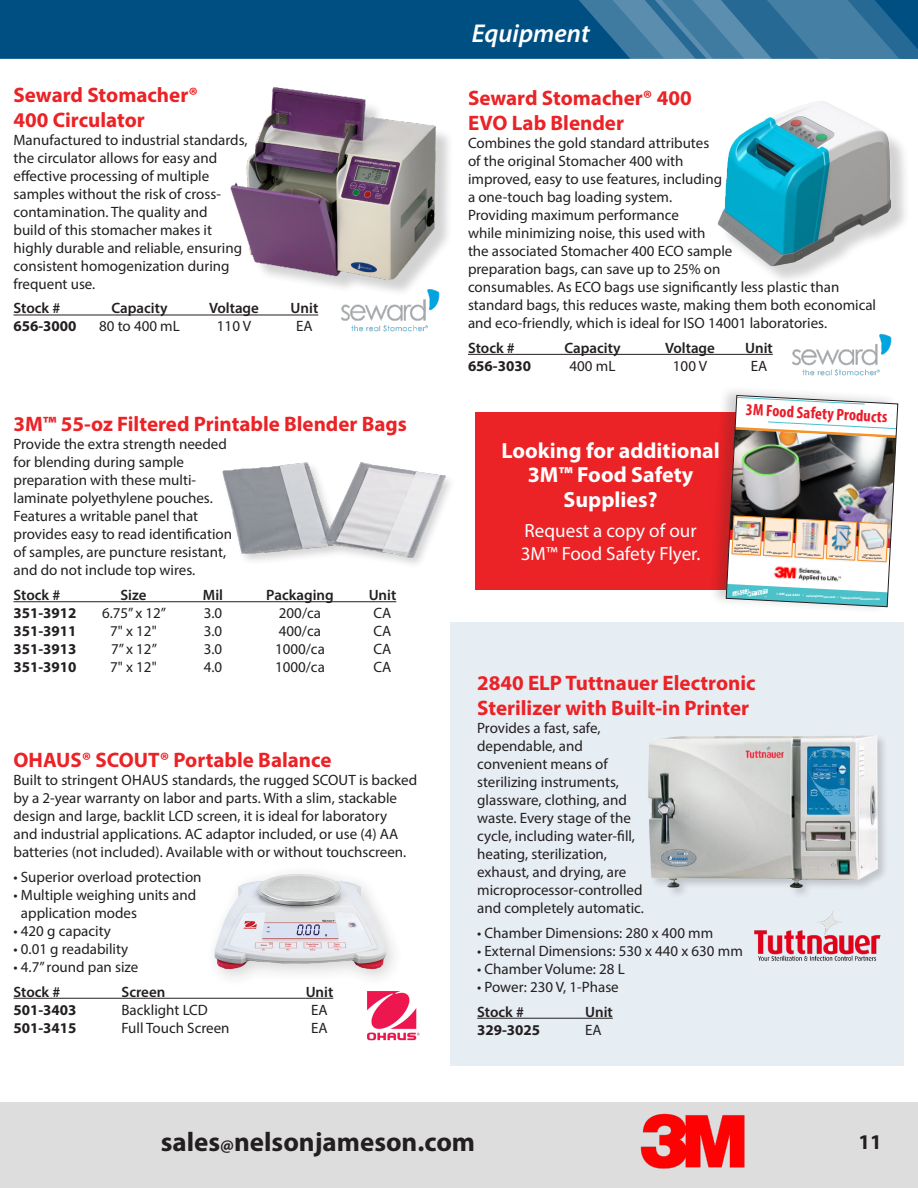
<style>
.page{position:relative;width:918px;height:1188px;background:#fff}
.page>*{position:absolute;margin:0;border:0;box-sizing:border-box;transform-origin:0 0}
.t1{font:700 27px "Myriad Pro";color:#231f20}
.Product_Title{font:italic 600 25.8px "Myriad Pro";color:#fff}
.t2{font:700 21.9px/24.3px "Myriad Pro";color:#fff;text-align:center}
.Product_Title-2{font:700 21px/25.2px "Myriad Pro";color:#eb2226}
.t3{font:700 21px "Myriad Pro";color:#231f20}
.t4{font:19.05px/23px "Myriad Pro";color:#fff}
.t5{font:700 condensed 16.65px "Myriad Pro";color:#eb1c29}
.Body{font:15px/18px "Myriad Pro";color:#231f20}
.Chart_Data{font:15px "Myriad Pro";color:#231f20}
.Chart_Title{font:600 15px "Myriad Pro";color:#231f20}
.Chart_Data-2{font:700 15px "Myriad Pro";color:#231f20}
.t6{font:italic 700 3.45px "Myriad Pro";color:#fff}
.t7{font:600 2.7px/2.8px "Myriad Pro";color:#231f20;text-align:center}
.s1{font-size:18px}
</style>
<div class="page">
<div style="left:0;top:0;width:572px;height:59px;background:#004f83"></div>
<svg style="left:572px;top:0;width:346px;height:59px;background:#37749d"></svg>
<div style="left:0;top:1102px;width:918px;height:86px;background:#dedddd"></div>
<div style="left:450px;top:622px;width:454px;height:444px;background:#e6edf3"></div>
<img style="left:640px;top:1113px;width:105px;height:56px">
<img style="left:366px;top:991px;width:54px;height:50px">
<img style="left:214px;top:873px;width:180px;height:100px">
<hr style="left:14px;top:998px;width:319px;height:1px;background:#231f20">
<hr style="left:468px;top:354px;width:305px;height:1px;background:#231f20">
<img style="left:792px;top:334px;width:100px;height:42px">
<img style="left:717px;top:101px;width:188px;height:174px">
<hr style="left:14px;top:315px;width:304px;height:1px;background:#231f20">
<img style="left:341px;top:297px;width:99px;height:35px">
<div style="left:234px;top:90px;width:220px;height:207px;background:#231f20;opacity:.2"></div>
<img style="left:230px;top:87px;width:209px;height:196px">
<img style="left:648px;top:735px;width:237px;height:160px">
<img style="left:754px;top:911px;width:127px;height:50px">
<hr style="left:477px;top:1018px;width:136px;height:1px;background:#231f20">
<hr style="left:14px;top:601px;width:382px;height:1px;background:#231f20">
<img style="left:222px;top:462px;width:228px;height:102px">
<div style="left:476px;top:412px;width:365px;height:178px;background:#eb2226"></div>
<div style="left:709px;top:385px;width:189px;height:229px;background:#231f20;opacity:.2"></div>
<img style="left:726px;top:395px;width:172px;height:212px">
<p class="Product_Title-2" style="left:14px;top:81px;width:186px">Seward Stomacher®<br>400 Circulator</p>
<p class="Body" style="left:14px;top:130px;width:236px">Manufactured to industrial standards, the circulator allows for easy and effective processing of multiple samples without the risk of cross&shy;contamination. The quality and<br>build of this stomacher makes it highly durable and reliable, ensuring consistent homogenization during frequent use.</p>
<p class="Chart_Title" style="left:14px;top:299px;width:48px">Stock #</p>
<p class="Chart_Title" style="left:111px;top:299px;width:58px">Capacity</p>
<p class="Chart_Title" style="left:209px;top:299px;width:51px">Voltage</p>
<p class="Chart_Title" style="left:291px;top:299px;width:29px">Unit</p>
<p class="Chart_Data-2" style="left:14px;top:317px;width:65px">656-3000</p>
<p class="Chart_Data" style="left:99px;top:317px;width:82px">80 to 400 mL</p>
<p class="Chart_Data" style="left:217px;top:317px;width:36px">110 V</p>
<p class="Chart_Data" style="left:296px;top:317px;width:18px">EA</p>
<p class="Product_Title-2" style="left:14px;top:411px;width:395px">3M™ 55-oz Filtered Printable Blender Bags</p>
<p class="Body" style="left:14px;top:435px;width:220px">Provide the extra strength needed for blending during sample preparation with these multi&shy;laminate polyethylene pouches.<br>Features a writable panel that provides easy to read identification of samples, are puncture resistant, and do not include top wires.</p>
<p class="Chart_Title" style="left:14px;top:586px;width:48px">Stock #</p>
<p class="Chart_Title" style="left:120px;top:586px;width:28px">Size</p>
<p class="Chart_Title" style="left:203px;top:586px;width:22px">Mil</p>
<p class="Chart_Title" style="left:266px;top:586px;width:69px">Packaging</p>
<p class="Chart_Title" style="left:369px;top:586px;width:29px">Unit</p>
<p class="Chart_Data-2" style="left:14px;top:603px;width:65px">351-3912</p>
<p class="Chart_Data" style="left:102px;top:604px;width:66px">6.75” x 12”</p>
<p class="Chart_Data" style="left:204px;top:604px;width:20px">3.0</p>
<p class="Chart_Data" style="left:279px;top:604px;width:44px">200/ca</p>
<p class="Chart_Data" style="left:374px;top:604px;width:19px">CA</p>
<p class="Chart_Data-2" style="left:14px;top:621px;width:65px">351-3911</p>
<p class="Chart_Data" style="left:110px;top:622px;width:48px">7" x 12"</p>
<p class="Chart_Data" style="left:204px;top:622px;width:20px">3.0</p>
<p class="Chart_Data" style="left:279px;top:622px;width:44px">400/ca</p>
<p class="Chart_Data" style="left:374px;top:622px;width:19px">CA</p>
<p class="Chart_Data-2" style="left:14px;top:639px;width:65px">351-3913</p>
<p class="Chart_Data" style="left:111px;top:640px;width:47px">7” x 12”</p>
<p class="Chart_Data" style="left:204px;top:640px;width:20px">3.0</p>
<p class="Chart_Data" style="left:275px;top:640px;width:51px">1000/ca</p>
<p class="Chart_Data" style="left:374px;top:640px;width:19px">CA</p>
<p class="Chart_Data-2" style="left:14px;top:657px;width:65px">351-3910</p>
<p class="Chart_Data" style="left:110px;top:658px;width:48px">7" x 12"</p>
<p class="Chart_Data" style="left:204px;top:658px;width:20px">4.0</p>
<p class="Chart_Data" style="left:275px;top:658px;width:51px">1000/ca</p>
<p class="Chart_Data" style="left:374px;top:658px;width:19px">CA</p>
<p class="Product_Title-2" style="left:14px;top:747px;width:320px">OHAUS® SCOUT® Portable Balance</p>
<p class="Body" style="left:14px;top:771px;width:405px">Built to stringent OHAUS standards, the rugged SCOUT is backed by a 2-year warranty on labor and parts. With a slim, stackable design and large, backlit LCD screen, it is ideal for laboratory<br>and industrial applications. AC adaptor included, or use (4) AA batteries (not included). Available with or without touchscreen.</p>
<p class="Body" style="left:14px;top:868px;width:190px">• Superior overload protection</p>
<p class="Body" style="left:21px;top:886px;width:177px;text-indent:-7px">• Multiple weighing units and application modes</p>
<p class="Body" style="left:14px;top:922px;width:99px">• 420 g capacity</p>
<p class="Body" style="left:14px;top:940px;width:116px">• 0.01 g readability</p>
<p class="Body" style="left:14px;top:958px;width:126px">• 4.7” round pan size</p>
<p class="Chart_Title" style="left:14px;top:982px;width:48px">Stock #</p>
<p class="Chart_Title" style="left:122px;top:982px;width:45px">Screen</p>
<p class="Chart_Title" style="left:306px;top:982px;width:29px">Unit</p>
<p class="Chart_Data-2" style="left:14px;top:1000px;width:65px">501-3403</p>
<p class="Chart_Data" style="left:121px;top:1000px;width:88px">Backlight LCD</p>
<p class="Chart_Data" style="left:311px;top:1000px;width:18px">EA</p>
<p class="Chart_Data-2" style="left:14px;top:1018px;width:65px">501-3415</p>
<p class="Chart_Data" style="left:121px;top:1018px;width:110px">Full Touch Screen</p>
<p class="Chart_Data" style="left:311px;top:1018px;width:18px">EA</p>
<p class="Product_Title" style="left:472px;top:16px;width:119px">Equipment</p>
<p class="Product_Title-2" style="left:468px;top:85px;width:225px">Seward Stomacher® 400<br>EVO Lab Blender</p>
<p class="Body" style="left:468px;top:134px;width:410px">Combines the gold standard attributes<br>of the original Stomacher 400 with<br>improved, easy to use features, including<br>a one-touch bag loading system.<br>Providing maximum performance<br>while minimizing noise, this used with<br>the associated Stomacher 400 ECO sample<br>preparation bags, can save up to 25% on<br>consumables. As ECO bags use significantly less plastic than standard bags, this reduces waste, making them both economical and eco-friendly, which is ideal for ISO 14001 laboratories.</p>
<p class="Chart_Title" style="left:468px;top:338px;width:48px">Stock #</p>
<p class="Chart_Title" style="left:564px;top:338px;width:58px">Capacity</p>
<p class="Chart_Title" style="left:665px;top:338px;width:51px">Voltage</p>
<p class="Chart_Title" style="left:745px;top:338px;width:29px">Unit</p>
<p class="Chart_Data-2" style="left:468px;top:356px;width:65px">656-3030</p>
<p class="Chart_Data" style="left:570px;top:357px;width:47px">400 mL</p>
<p class="Chart_Data" style="left:673px;top:357px;width:36px">100 V</p>
<p class="Chart_Data" style="left:751px;top:357px;width:18px">EA</p>
<p class="t2" style="left:501px;top:438px;width:220px">Looking for additional<br>3M™ Food Safety<br>Supplies?</p>
<p class="t4" style="left:521px;top:519px;width:181px">Request a copy of our<br>3M™ Food Safety Flyer.</p>
<p class="t5" style="left:746px;top:399px;width:143px;rotate:3deg">3M Food Safety Products</p>
<p class="t7" style="left:734px;top:543px;width:27px;rotate:3deg">3M™ Clean-Trace™<br>Hygiene Monitoring &amp;<br>Management System</p>
<p class="t7" style="left:767px;top:551px;width:23px;rotate:3deg">3M™ Allergen Tests</p>
<p class="t7" style="left:798px;top:553px;width:24px;rotate:3deg">3M™ Petrifi lm Plates</p>
<p class="t7" style="left:829px;top:554px;width:24px;rotate:3deg">3M™ Sponge-Stick™</p>
<p class="t7" style="left:862px;top:553px;width:22px;rotate:3deg">3M™ Molecular<br>Detection System</p>
<p class="t6" style="left:777px;top:592px;width:105px;rotate:3deg">1-800-826-8302 • nelsonjameson.com • sales@nelsonjameson.com</p>
<p class="Product_Title-2" style="left:477px;top:670px;width:280px">2840 ELP Tuttnauer Electronic<br>Sterilizer with Built-in Printer</p>
<p class="Body" style="left:477px;top:719px;width:168px">Provides a fast, safe, dependable, and convenient means of sterilizing instruments, glassware, clothing, and waste. Every stage of the cycle, including water-fill, heating, sterilization, exhaust, and drying, are microprocessor-controlled and completely automatic.</p>
<p class="Body" style="left:477px;top:924px;width:238px">• Chamber Dimensions: 280 x 400 mm</p>
<p class="Body" style="left:477px;top:942px;width:267px">• External Dimensions: 530 x 440 x 630 mm</p>
<p class="Body" style="left:477px;top:960px;width:149px">• Chamber Volume: 28 L</p>
<p class="Body" style="left:477px;top:978px;width:143px">• Power: 230 V, 1-Phase</p>
<p class="Chart_Title" style="left:477px;top:1002px;width:48px">Stock #</p>
<p class="Chart_Title" style="left:585px;top:1002px;width:29px">Unit</p>
<p class="Chart_Data-2" style="left:477px;top:1020px;width:65px">329-3025</p>
<p class="Chart_Data" style="left:585px;top:1020px;width:18px">EA</p>
<h1 class="t1" style="left:161px;top:1125px;width:316px">sales<span class="s1">@</span>nelsonjameson.com</h1>
<h3 class="t3" style="left:858px;top:1128px;width:25px">11</h3>
</div>
